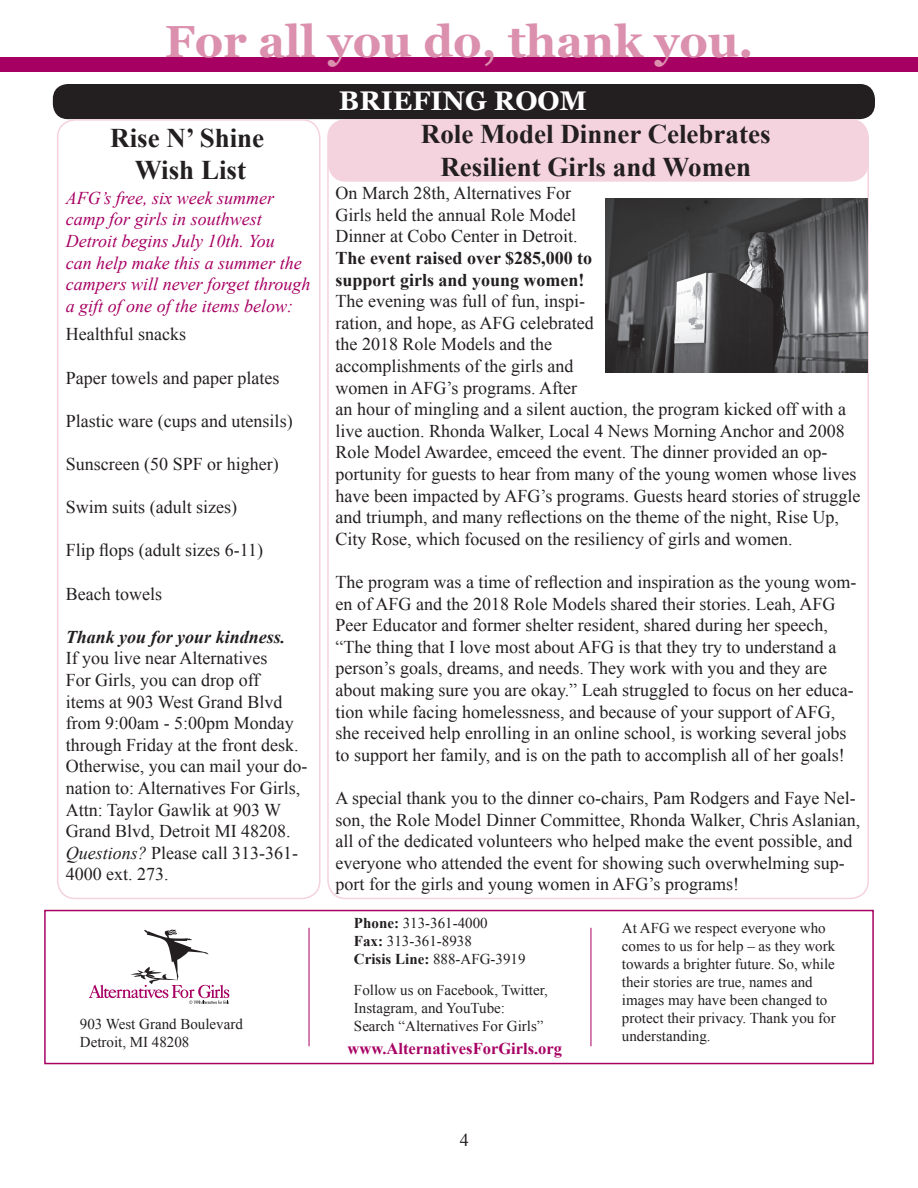
<style>
.page{position:relative;width:918px;height:1188px;background:#fff}
.page>*{position:absolute;margin:0;border:0;box-sizing:border-box;transform-origin:0 0}
.t1{font:700 45px "Georgia";color:#db90ae}
.t2{font:700 27px "Times New Roman";color:#231f20}
.t3{font:700 27px "Georgia";color:#fff}
.t4{font:18px/21.6px "Times New Roman";color:#231f20}
.t5{font:italic 18px/21.6px "Times New Roman";color:#a70063}
.t6{font:italic 700 18px "Times New Roman";color:#231f20}
.t7{font:700 16.5px "Times New Roman";color:#a70063}
.t8{font:15px/18px "Times New Roman";color:#231f20}
.s1{font-style:italic}
.s2{font-weight:700}
</style>
<div class="page">
<div style="left:53px;top:84px;width:822px;height:35px;background:#231f20;border-radius:15px"></div>
<div style="left:0;top:57px;width:918px;height:15px;background:#a70063"></div>
<div style="left:44px;top:910px;width:830px;height:154px;background:#fff;border:2px solid #a70063"></div>
<svg style="left:304px;top:968px;width:6px;height:97px"></svg>
<hr style="left:309px;top:928px;width:1px;height:118px;background:#a70063">
<hr style="left:591px;top:928px;width:1px;height:118px;background:#a70063">
<div style="left:328px;top:119px;width:540px;height:63px;background:#f4d2de;border-radius:18px"></div>
<div style="left:57px;top:119px;width:264px;height:780px;border:2px solid #f4d2de;border-radius:18px"></div>
<img style="left:606px;top:198px;width:261px;height:175px">
<svg style="left:89px;top:930px;width:140px;height:74px"></svg>
<p class="t1" style="left:165px;top:12px;width:590px">For all you do, thank you.</p>
<p class="t2" style="left:110px;top:119px;width:156px">Rise N’ Shine</p>
<p class="t2" style="left:135px;top:152px;width:113px">Wish List</p>
<p class="t5" style="left:66px;top:187px;width:246px">AFG’s free, six week summer camp for girls in southwest<br>Detroit begins July 10th. You<br>can help make this a summer the campers will never forget through a gift of one of the items below:</p>
<p class="t4" style="left:66px;top:323px;width:122px">Healthful snacks</p>
<p class="t4" style="left:66px;top:366px;width:215px">Paper towels and paper plates</p>
<p class="t4" style="left:66px;top:410px;width:228px">Plastic ware (cups and utensils)</p>
<p class="t4" style="left:66px;top:453px;width:214px">Sunscreen (50 SPF or higher)</p>
<p class="t4" style="left:66px;top:496px;width:173px">Swim suits (adult sizes)</p>
<p class="t4" style="left:66px;top:539px;width:199px">Flip flops (adult sizes 6-11)</p>
<p class="t4" style="left:66px;top:582px;width:98px">Beach towels</p>
<p class="t6" style="left:66px;top:624px;width:221px">Thank you for your kindness.</p>
<p class="t4" style="left:66px;top:647px;width:243px">If you live near Alternatives<br>For Girls, you can drop off<br>items at 903 West Grand Blvd from 9:00am - 5:00pm Monday through Friday at the front desk.<br>Otherwise, you can mail your do&shy;nation to: Alternatives For Girls,<br>Attn: Taylor Gawlik at 903 W<br>Grand Blvd, Detroit MI 48208.<br><span class="s1">Questions?</span> Please call 313-361-<br>4000 ext. 273.</p>
<p class="t8" style="left:80px;top:1015px;width:165px">903 West Grand Boulevard</p>
<p class="t8" style="left:80px;top:1033px;width:111px">Detroit, MI 48208</p>
<p class="t3" style="left:339px;top:84px;width:250px">BRIEFING ROOM</p>
<p class="t2" style="left:421px;top:116px;width:351px">Role Model Dinner Celebrates</p>
<p class="t2" style="left:440px;top:148px;width:312px">Resilient Girls and Women</p>
<p class="t4" style="left:336px;top:182px;width:527px">On March 28th, Alternatives For<br>Girls held the annual Role Model<br>Dinner at Cobo Center in Detroit.<br><span class="s2">The event raised over $285,000 to<br>support girls and young women!<br></span>The evening was full of fun, inspi-<br>ration, and hope, as AFG celebrated<br>the 2018 Role Models and the<br>accomplishments of the girls and<br>women in AFG’s programs. After<br>an hour of mingling and a silent auction, the program kicked off with a live auction. Rhonda Walker, Local 4 News Morning Anchor and 2008<br>Role Model Awardee, emceed the event. The dinner provided an op&shy;portunity for guests to hear from many of the young women whose lives have been impacted by AFG’s programs. Guests heard stories of struggle and triumph, and many reflections on the theme of the night, Rise Up, City Rose, which focused on the resiliency of girls and women.</p>
<p class="t4" style="left:336px;top:571px;width:522px">The program was a time of reflection and inspiration as the young wom&shy;en of AFG and the 2018 Role Models shared their stories. Leah, AFG Peer Educator and former shelter resident, shared during her speech, “The thing that I love most about AFG is that they try to understand a person’s goals, dreams, and needs. They work with you and they are about making sure you are okay.” Leah struggled to focus on her educa&shy;tion while facing homelessness, and because of your support of AFG, she received help enrolling in an online school, is working several jobs to support her family, and is on the path to accomplish all of her goals!</p>
<p class="t4" style="left:336px;top:787px;width:526px">A special thank you to the dinner co-chairs, Pam Rodgers and Faye Nel&shy;son, the Role Model Dinner Committee, Rhonda Walker, Chris Aslanian, all of the dedicated volunteers who helped make the event possible, and everyone who attended the event for showing such overwhelming sup&shy;port for the girls and young women in AFG’s programs!</p>
<p class="t8" style="left:354px;top:914px;width:135px"><span class="s2">Phone:</span> 313-361-4000</p>
<p class="t8" style="left:354px;top:932px;width:119px"><span class="s2">Fax:</span> 313-361-8938</p>
<p class="t8" style="left:354px;top:950px;width:173px"><span class="s2">Crisis Line:</span> 888-AFG-3919</p>
<p class="t8" style="left:354px;top:981px;width:195px">Follow us on Facebook, Twitter,<br>Instagram, and YouTube:</p>
<p class="t8" style="left:354px;top:1017px;width:191px">Search “Alternatives For Girls”</p>
<p class="t7" style="left:348px;top:1037px;width:216px">www.AlternativesForGirls.org</p>
<p class="t8" style="left:622px;top:919px;width:205px">At AFG we respect everyone who</p>
<p class="t8" style="left:622px;top:937px;width:215px">comes to us for help – as they work towards a brighter future. So, while their stories are true, names and images may have been changed to protect their privacy. Thank you for understanding.</p>
<p class="t4" style="left:460px;top:1129px;width:10px">4</p>
</div>
